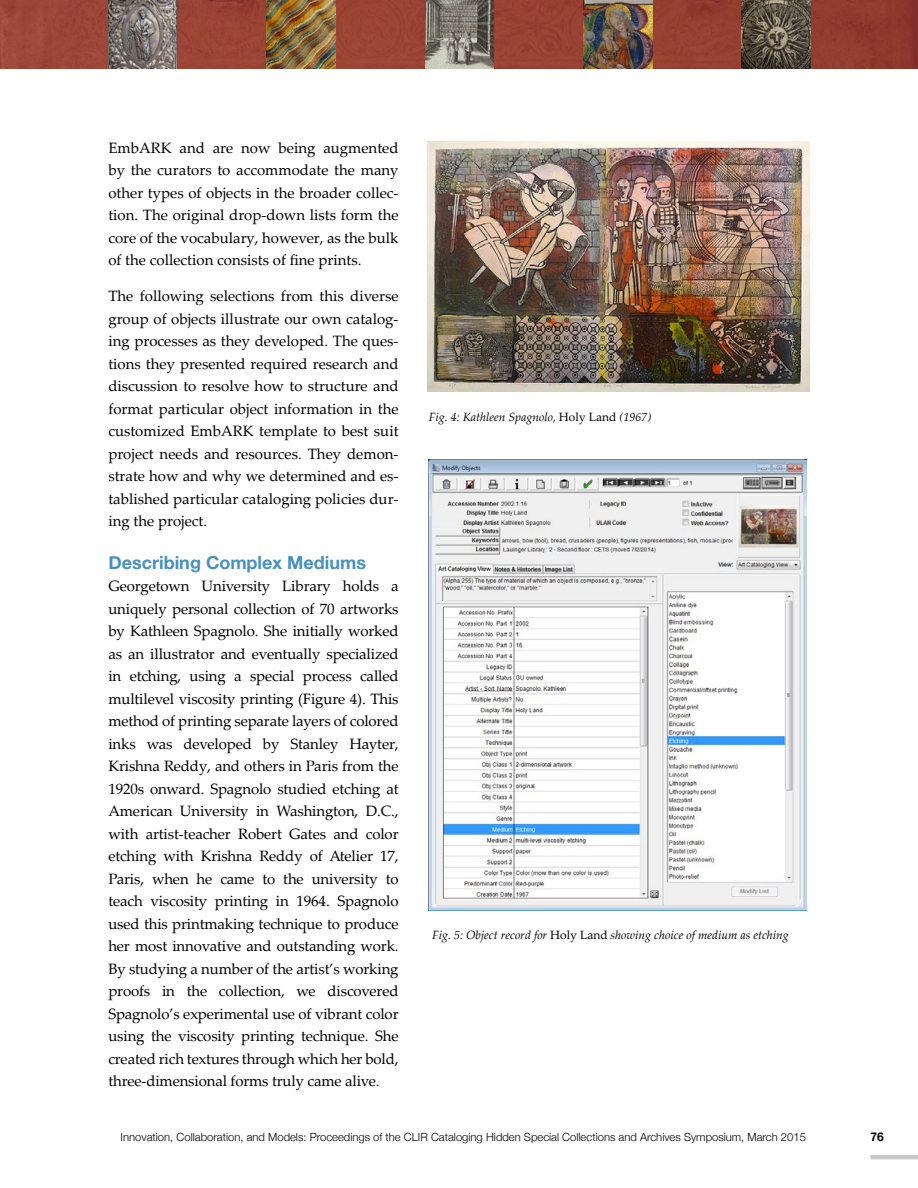
<style>
.page{position:relative;width:918px;height:1188px;background:#fff}
.page>*{position:absolute;margin:0;border:0;box-sizing:border-box;transform-origin:0 0}
._2_Header{font:700 18px "Helvetica Neue";color:#4890c0}
.Body_Copy{font:15px/22.5px "Palatino Linotype";color:#000;text-align:justify}
._3_Caption{font:italic 12px "Palatino Linotype";color:#000}
.t1{font:700 12px "Helvetica Neue";color:#000}
.t2{font:300 11.25px "Helvetica Neue";color:#000}
.s1{font-style:normal}
</style>
<div class="page">
<hr style="left:870px;top:1155px;width:48px;height:4px;background:#c7c8ca">
<img style="left:0;top:0;width:918px;height:69px">
<img style="left:108px;top:0;width:69px;height:69px">
<img style="left:425px;top:0;width:69px;height:69px">
<img style="left:267px;top:0;width:68px;height:69px">
<img style="left:742px;top:0;width:68px;height:69px">
<img style="left:583px;top:0;width:69px;height:69px">
<img style="left:427px;top:142px;width:383px;height:249px">
<img style="left:429px;top:460px;width:378px;height:450px">
<p class="Body_Copy" style="left:108px;top:136px;width:292px">EmbARK and are now being augmented by the curators to accommodate the many other types of objects in the broader collec&shy;tion. The original drop-down lists form the core of the vocabulary, however, as the bulk of the collection consists of fine prints.</p>
<p class="Body_Copy" style="left:108px;top:284px;width:292px">The following selections from this diverse group of objects illustrate our own catalog&shy;ing processes as they developed. The ques&shy;tions they presented required research and discussion to resolve how to structure and format particular object information in the customized EmbARK template to best suit project needs and resources. They demon&shy;strate how and why we determined and es&shy;tablished particular cataloging policies dur&shy;ing the project.</p>
<p class="_2_Header" style="left:108px;top:548px;width:259px">Describing Complex Mediums</p>
<p class="Body_Copy" style="left:108px;top:575px;width:292px">Georgetown University Library holds a uniquely personal collection of 70 artworks by Kathleen Spagnolo. She initially worked as an illustrator and eventually specialized in etching, using a special process called multilevel viscosity printing (Figure 4). This method of printing separate layers of colored inks was developed by Stanley Hayter, Krishna Reddy, and others in Paris from the 1920s onward. Spagnolo studied etching at American University in Washington, D.C., with artist-teacher Robert Gates and color etching with Krishna Reddy of Atelier 17, Paris, when he came to the university to teach viscosity printing in 1964. Spagnolo used this printmaking technique to produce her most innovative and outstanding work.<br>By studying a number of the artist’s working proofs in the collection, we discovered Spagnolo’s experimental use of vibrant color using the viscosity printing technique. She created rich textures through which her bold, three-dimensional forms truly came alive.</p>
<p class="_3_Caption" style="left:429px;top:409px;width:224px">Fig. 4: Kathleen Spagnolo, <span class="s1">Holy Land</span> (1967)</p>
<p class="_3_Caption" style="left:432px;top:927px;width:358px">Fig. 5: Object record for <span class="s1">Holy Land</span> showing choice of medium as etching</p>
<p class="t2" style="left:121px;top:1128px;width:687px">Innovation, Collaboration, and Models: Proceedings of the CLIR Cataloging Hidden Special Collections and Archives Symposium, March 2015</p>
<p class="t1" style="left:870px;top:1128px;width:15px">76</p>
</div>
